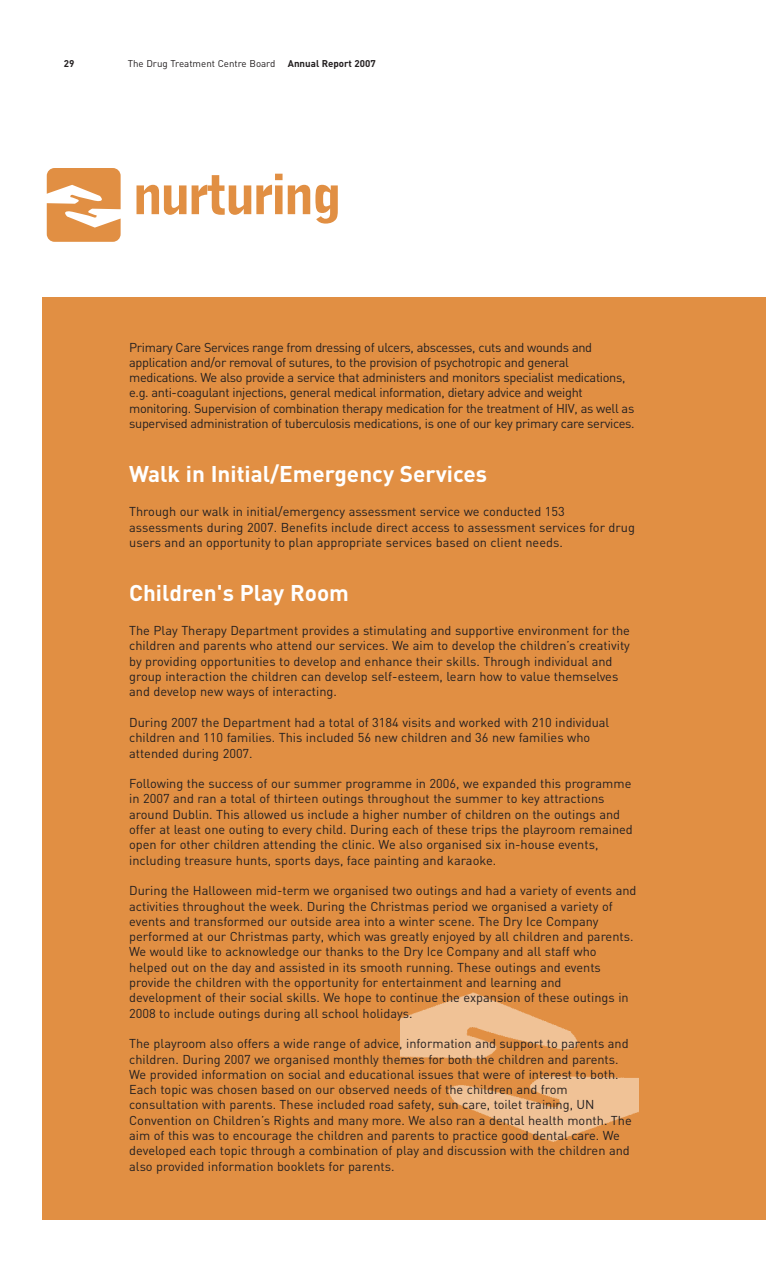
<style>
.page{position:relative;width:766px;height:1263px;background:#fff}
.page>*{position:absolute;margin:0;border:0;box-sizing:border-box;transform-origin:0 0}
.t1{font:900 54px "Bell Gothic BT";letter-spacing:-.045em;color:#e18f43}
.t2{font:700 22.5px "DIN";color:#fff}
.t3{font:12.75px/15.3px "DIN";color:#231f20}
.t4{font:12.75px/15.3px "DIN";letter-spacing:-.025em;color:#231f20}
.t5{font:9.75px "DIN";color:#231f20}
.t6{font:700 9.75px "DIN";color:#231f20}
</style>
<div class="page">
<div style="left:43px;top:298px;width:722px;height:922px;background:#e18f43"></div>
<svg style="left:47px;top:168px;width:74px;height:74px"></svg>
<img style="left:400px;top:992px;width:238px;height:150px">
<p class="t6" style="left:64px;top:58px;width:12px">29</p>
<p class="t5" style="left:128px;top:58px;width:149px">The Drug Treatment Centre Board</p>
<p class="t6" style="left:288px;top:58px;width:89px">Annual Report 2007</p>
<h1 class="t1" style="left:133px;top:175px;width:210px">nurturing</h1>
<p class="t4" style="left:129px;top:339px;width:507px">Primary Care Services range from dressing of ulcers, abscesses, cuts and wounds and application and/or removal of sutures, to the provision of psychotropic and general medications. We also provide a service that administers and monitors specialist medications, e.g. anti-coagulant injections, general medical information, dietary advice and weight monitoring. Supervision of combination therapy medication for the treatment of HIV, as well as supervised administration of tuberculosis medications, is one of our key primary care services.</p>
<h2 class="t2" style="left:129px;top:461px;width:359px">Walk in Initial/Emergency Services</h2>
<p class="t3" style="left:129px;top:504px;width:507px">Through our walk in initial/emergency assessment service we conducted 153 assessments during 2007. Benefits include direct access to assessment services for drug users and an opportunity to plan appropriate services based on client needs.</p>
<h2 class="t2" style="left:129px;top:580px;width:221px">Children's Play Room</h2>
<p class="t3" style="left:129px;top:623px;width:502px">The Play Therapy Department provides a stimulating and supportive environment for the children and parents who attend our services. We aim to develop the children’s creativity by providing opportunities to develop and enhance their skills. Through individual and group interaction the children can develop self-esteem, learn how to value themselves and develop new ways of interacting.</p>
<p class="t3" style="left:129px;top:715px;width:481px">During 2007 the Department had a total of 3184 visits and worked with 210 individual children and 110 families. This included 56 new children and 36 new families who attended during 2007.</p>
<p class="t3" style="left:129px;top:776px;width:505px">Following the success of our summer programme in 2006, we expanded this programme in 2007 and ran a total of thirteen outings throughout the summer to key attractions around Dublin. This allowed us include a higher number of children on the outings and offer at least one outing to every child. During each of these trips the playroom remained open for other children attending the clinic. We also organised six in-house events, including treasure hunts, sports days, face painting and karaoke.</p>
<p class="t3" style="left:129px;top:883px;width:509px">During the Halloween mid-term we organised two outings and had a variety of events and activities throughout the week. During the Christmas period we organised a variety of events and transformed our outside area into a winter scene. The Dry Ice Company performed at our Christmas party, which was greatly enjoyed by all children and parents.<br>We would like to acknowledge our thanks to the Dry Ice Company and all staff who helped out on the day and assisted in its smooth running. These outings and events provide the children with the opportunity for entertainment and learning and development of their social skills. We hope to continue the expansion of these outings in 2008 to include outings during all school holidays.</p>
<p class="t3" style="left:129px;top:1036px;width:504px">The playroom also offers a wide range of advice, information and support to parents and children. During 2007 we organised monthly themes for both the children and parents.<br>We provided information on social and educational issues that were of interest to both.<br>Each topic was chosen based on our observed needs of the children and from consultation with parents. These included road safety, sun care, toilet training, UN Convention on Children’s Rights and many more. We also ran a dental health month. The aim of this was to encourage the children and parents to practice good dental care. We developed each topic through a combination of play and discussion with the children and also provided information booklets for parents.</p>
</div>
